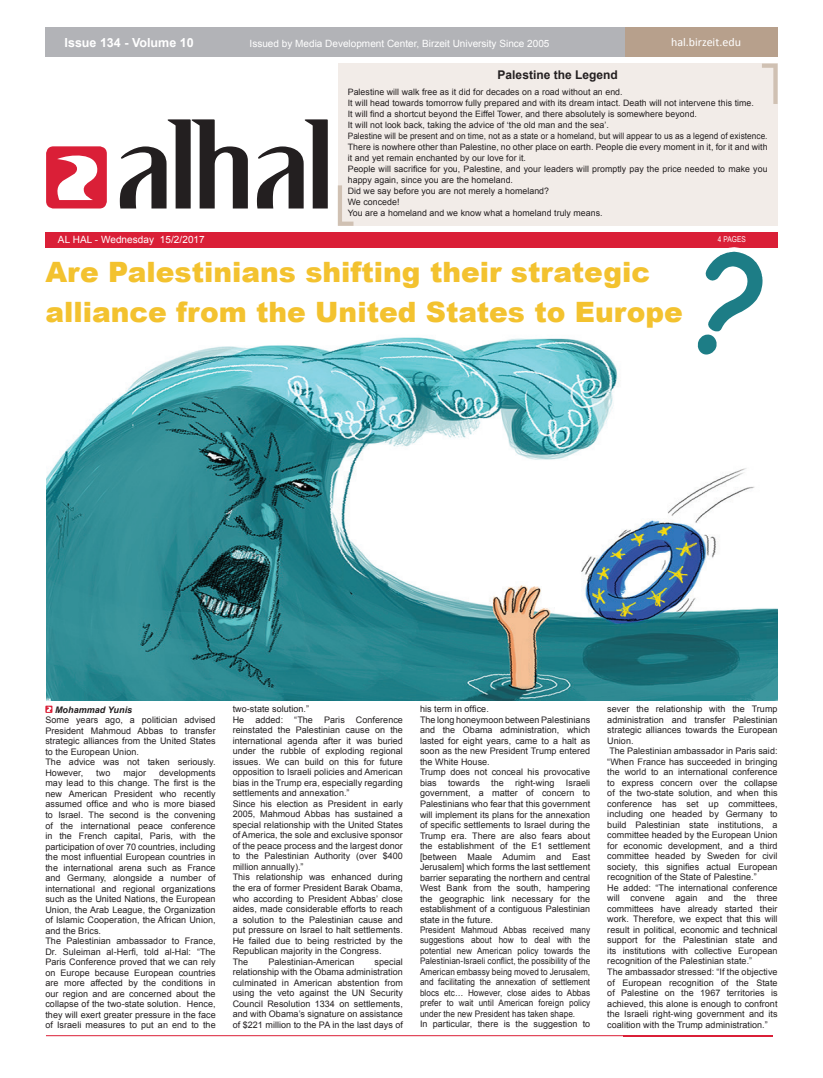
<style>
.page{position:relative;width:823px;height:1078px;background:#fff}
.page>*{position:absolute;margin:0;border:0;box-sizing:border-box;transform-origin:0 0}
.t1{font:900 28px/40px "Arial";color:#f3c22f}
.t2{font:700 12.5px "Arial";color:#fff}
.t3{font:700 12px "Arial";color:#231f20}
.t4{font:12px "Calibri";color:#fff}
.t5{font:10px "Arial";color:#fff}
.t6{font:9px/10.5px "Arial";letter-spacing:.005em;color:#231f20}
.t7{font:italic 700 9px "Arial";letter-spacing:.005em;color:#231f20}
.t8{font:8.8px/11px "Arial";letter-spacing:.005em;color:#231f20}
.t9{font:8px "Arial Narrow";letter-spacing:.005em;color:#fff}
</style>
<div class="page">
<img style="left:46px;top:337px;width:731px;height:363px">
<div style="left:337px;top:64px;width:440px;height:162px;background:#f2ece8"></div>
<div style="left:45px;top:27px;width:580px;height:30px;background:#b2b3b7"></div>
<div style="left:625px;top:27px;width:152px;height:30px;background:#b7a08c"></div>
<div style="left:45px;top:232px;width:732px;height:15px;background:#da1f37"></div>
<hr style="left:46px;top:1035px;width:726px;height:1px;background:#da1f37">
<div style="left:46px;top:146px;width:61px;height:62px;background:#da1f37;border-radius:7px"></div>
<svg style="left:57px;top:155px;width:41px;height:45px"></svg>
<svg style="left:257px;top:119px;width:70px;height:89px"></svg>
<svg style="left:120px;top:119px;width:128px;height:89px"></svg>
<svg style="left:762px;top:64px;width:15px;height:40px"></svg>
<svg style="left:337px;top:185px;width:16px;height:41px"></svg>
<svg style="left:45px;top:705px;width:7px;height:7px"></svg>
<svg style="left:46px;top:706px;width:6px;height:6px"></svg>
<svg style="left:676px;top:247px;width:95px;height:119px"></svg>
<h3 class="t4" style="left:670px;top:35px;width:71px">hal.birzeit.edu</h3>
<h2 class="t2" style="left:64px;top:34px;width:130px">Issue 134 - Volume 10</h2>
<p class="t5" style="left:249px;top:37px;width:301px">Issued by Media Development Center, Birzeit University Since 2005</p>
<h3 class="t3" style="left:497px;top:66px;width:122px">Palestine the Legend</h3>
<p class="t8" style="left:347px;top:87px;width:421px">Palestine will walk free as it did for decades on a road without an end.<br>It will head towards tomorrow fully prepared and with its dream intact. Death will not intervene this time.<br>It will find a shortcut beyond the Eiffel Tower, and there absolutely is somewhere beyond.<br>It will not look back, taking the advice of ‘the old man and the sea’.<br>Palestine will be present and on time, not as a state or a homeland, but will appear to us as a legend of existence.<br>There is nowhere other than Palestine, no other place on earth. People die every moment in it, for it and with it and yet remain enchanted by our love for it.<br>People will sacrifice for you, Palestine, and your leaders will promptly pay the price needed to make you happy again, since you are the homeland.<br>Did we say before you are not merely a homeland?<br>We concede!<br>You are a homeland and we know what a homeland truly means.</p>
<p class="t5" style="left:58px;top:233px;width:148px">AL HAL - Wednesday 15/2/2017</p>
<p class="t9" style="left:717px;top:233px;width:29px">4 PAGES</p>
<h1 class="t1" style="left:45px;top:251px;width:638px">Are Palestinians shifting their strategic alliance from the United States to Europe</h1>
<p class="t7" style="left:55px;top:703px;width:79px">Mohammad Yunis</p>
<p class="t6" style="left:45px;top:715px;width:172px">Some years ago, a politician advised<br>President Mahmoud Abbas to transfer strategic alliances from the United States to the European Union.<br>The advice was not taken seriously.<br>However,</p>
<p class="t6" style="left:45px;top:767px;width:172px;text-indent:114px">developments may lead to this change. The first is the new American President who recently assumed office and who is more biased to Israel. The second is the convening of the international peace conference in the French capital, Paris, with the participation of over 70 countries, including the most influential European countries in the international arena such as France and Germany, alongside a number of international and regional organizations such as the United Nations, the European Union, the Arab League, the Organization of Islamic Cooperation, the African Union, and the Brics.<br>The Palestinian ambassador to France, Dr. Suleiman al-Herfi, told al-Hal: “The Paris Conference proved that we can rely on Europe because European countries are more affected by the conditions in our region and are concerned about the collapse of the two-state solution. Hence, they will exert greater pressure in the face of Israeli measures to put an end to the</p>
<p class="t6" style="left:96px;top:767px;width:16px">two</p>
<p class="t6" style="left:123px;top:767px;width:24px">major</p>
<p class="t6" style="left:232px;top:703px;width:172px">two-state solution.”<br>He added: “The Paris Conference reinstated the Palestinian cause on the international agenda after it was buried under the rubble of exploding regional issues. We can build on this for future opposition to Israeli policies and American bias in the Trump era, especially regarding settlements and annexation.”<br>Since his election as President in early 2005, Mahmoud Abbas has sustained a special relationship with the United States of America, the sole and exclusive sponsor of the peace process and the largest donor to the Palestinian Authority (over $400 million annually).”<br>This relationship was enhanced during the era of former President Barak Obama, who according to President Abbas’ close aides, made considerable efforts to reach a solution to the Palestinian cause and put pressure on Israel to halt settlements.<br>He failed due to being restricted by the Republican majority in the Congress.<br>The</p>
<p class="t6" style="left:232px;top:956px;width:172px;text-align:justify;text-indent:142px">special relationship with the Obama administration culminated in American abstention from using the veto against the UN Security Council Resolution 1334 on settlements, and with Obama’s signature on assistance of $221 million to the PA in the last days of</p>
<p class="t6" style="left:268px;top:956px;width:87px">Palestinian-American</p>
<p class="t6" style="left:420px;top:704px;width:172px">his term in office.<br>The long honeymoon between Palestinians and the Obama administration, which lasted for eight years, came to a halt as soon as the new President Trump entered the White House.<br>Trump does not conceal his provocative bias</p>
<p class="t6" style="left:420px;top:777px;width:172px;text-indent:146px">Israeli government, a matter of concern to Palestinians who fear that this government will implement its plans for the annexation of specific settlements to Israel during the Trump era. There are also fears about the establishment of the E1 settlement [between Maale Adumim and East Jerusalem] which forms the last settlement barrier separating the northern and central West Bank from the south, hampering the geographic link necessary for the establishment of a contiguous Palestinian state in the future.<br>President Mahmoud Abbas received many suggestions about how to deal with the potential new American policy towards the Palestinian-Israeli conflict, the possibility of the American embassy being moved to Jerusalem, and facilitating the annexation of settlement blocs etc… However, close aides to Abbas prefer to wait until American foreign policy under the new President has taken shape.<br>In particular, there is the suggestion to</p>
<p class="t6" style="left:448px;top:777px;width:33px">towards</p>
<p class="t6" style="left:491px;top:777px;width:14px">the</p>
<p class="t6" style="left:515px;top:777px;width:41px">right-wing</p>
<p class="t6" style="left:607px;top:703px;width:172px">sever the relationship with the Trump administration and transfer Palestinian strategic alliances towards the European Union.<br>The Palestinian ambassador in Paris said: “When France has succeeded in bringing the world to an international conference to express concern over the collapse of the two-state solution, and when this conference has set up committees, including one headed by Germany to build Palestinian state institutions, a committee headed by the European Union for economic development, and a third committee headed by Sweden for civil society, this signifies actual European recognition of the State of Palestine.”<br>He added: “The international conference will convene again and the three committees have already started their work. Therefore, we expect that this will result in political, economic and technical support for the Palestinian state and its institutions with collective European recognition of the Palestinian state.”<br>The ambassador stressed: “If the objective of European recognition of the State of Palestine on the 1967 territories is achieved, this alone is enough to confront the Israeli right-wing government and its coalition with the Trump administration.”</p>
</div>
